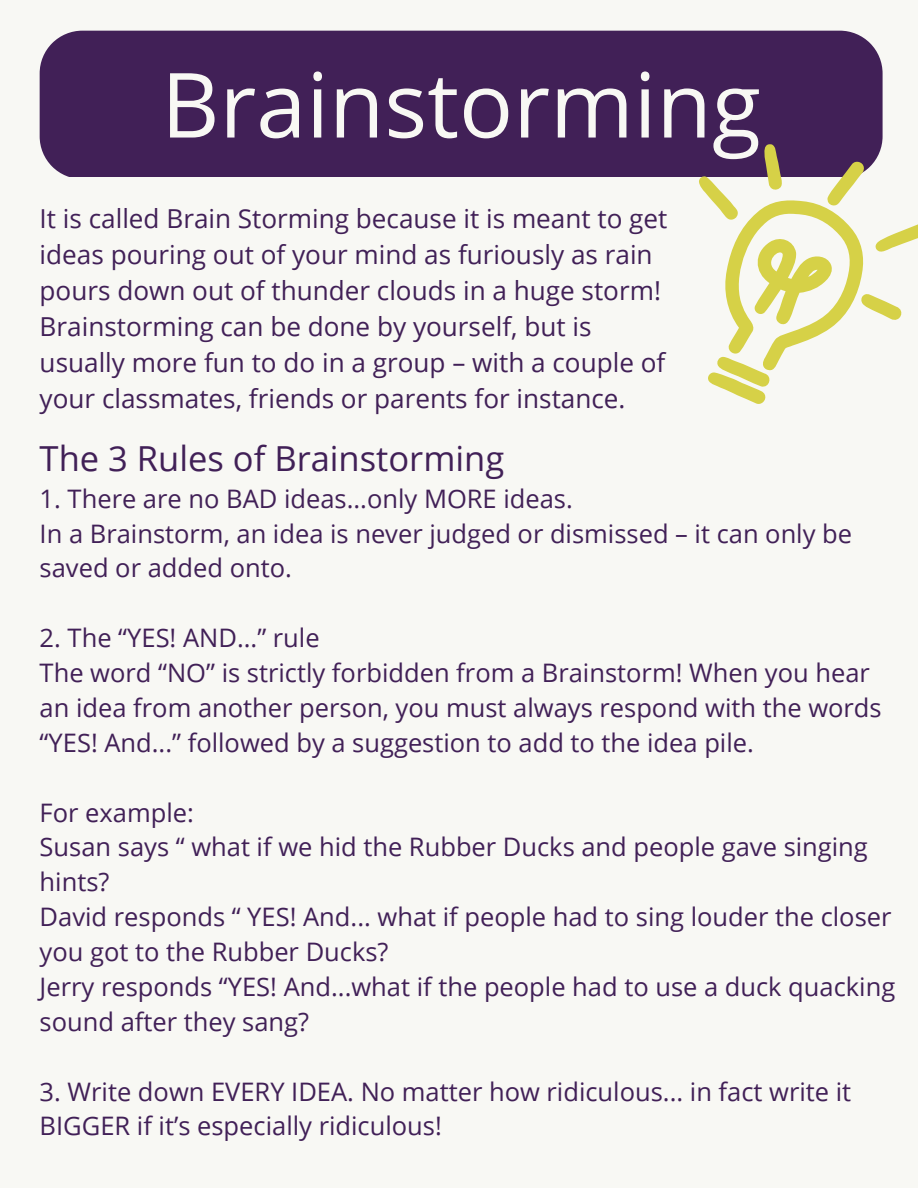
<style>
.page{position:relative;width:918px;height:1188px;background:#f8f8f4}
.page>*{position:absolute;margin:0;border:0;box-sizing:border-box;transform-origin:0 0}
.t1{font:90px "Open Sans";color:#f8f8f4}
.t2{font:34.5px "Open Sans";color:#412057}
.t3{font:26.1px/36px "Open Sans";color:#412057}
.t4{font:25.5px/34.8px "Open Sans";color:#412057}
</style>
<div class="page">
<div style="left:40px;top:31px;width:843px;height:146px;background:#412057"></div>
<svg style="left:690px;top:141px;width:228px;height:263px"></svg>
<h1 class="t1" style="left:161px;top:41px;width:601px">Brainstorming</h1>
<p class="t3" style="left:40px;top:200px;width:629px">It is called Brain Storming because it is meant to get ideas pouring out of your mind as furiously as rain pours down out of thunder clouds in a huge storm!<br>Brainstorming can be done by yourself, but is usually more fun to do in a group – with a couple of your classmates, friends or parents for instance.</p>
<h2 class="t2" style="left:40px;top:434px;width:466px">The 3 Rules of Brainstorming</h2>
<p class="t4" style="left:40px;top:480px;width:814px">1. There are no BAD ideas...only MORE ideas.<br>In a Brainstorm, an idea is never judged or dismissed – it can only be saved or added onto.</p>
<p class="t4" style="left:40px;top:620px;width:844px">2. The “YES! AND...” rule<br>The word “NO” is strictly forbidden from a Brainstorm! When you hear an idea from another person, you must always respond with the words “YES! And...” followed by a suggestion to add to the idea pile.</p>
<p class="t4" style="left:40px;top:794px;width:857px">For example:<br>Susan says “ what if we hid the Rubber Ducks and people gave singing hints?<br>David responds “ YES! And... what if people had to sing louder the closer you got to the Rubber Ducks?<br>Jerry responds “YES! And...what if the people had to use a duck quacking sound after they sang?</p>
<p class="t4" style="left:40px;top:1073px;width:813px">3. Write down EVERY IDEA. No matter how ridiculous... in fact write it<br>BIGGER if it’s especially ridiculous!</p>
</div>
